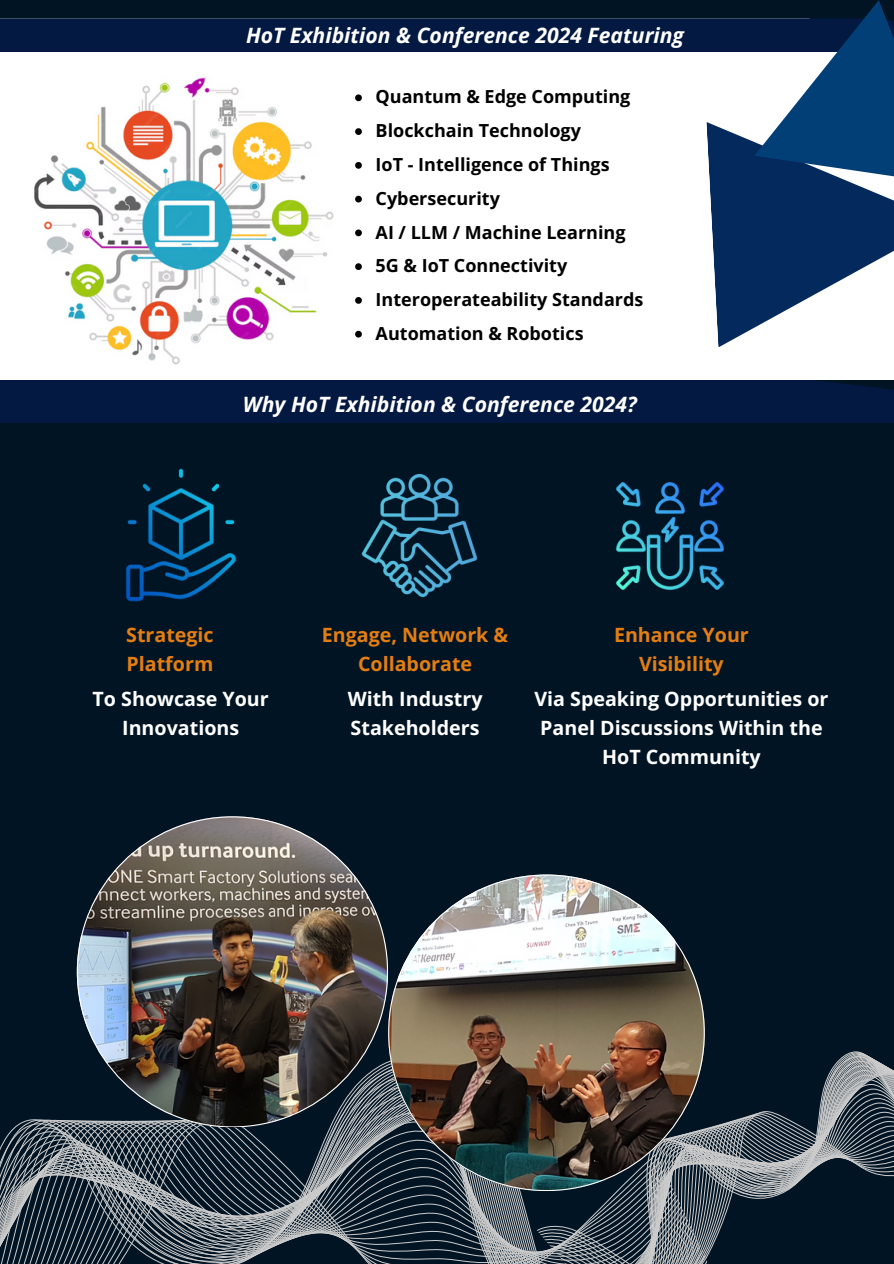
<style>
.page{position:relative;width:894px;height:1264px;background:#fff}
.page>*{position:absolute;margin:0;border:0;box-sizing:border-box;transform-origin:0 0}
.t1{font:italic 700 21.15px "Open Sans";color:#fff}
.t2{font:700 19.65px/29.2px "Open Sans";color:#fff;text-align:center}
.t3{font:700 19.65px/29.2px "Open Sans";color:#e57e11;text-align:center}
.t4{font:700 18px "Open Sans";color:#000}
</style>
<div class="page">
<div style="left:0;top:0;width:893px;height:1263px;background:#011424"></div>
<div style="left:0;top:380px;width:893px;height:43px;background:#031942"></div>
<img style="left:125px;top:468px;width:112px;height:134px">
<img style="left:361px;top:475px;width:117px;height:121px">
<img style="left:616px;top:482px;width:107px;height:107px">
<div style="left:0;top:18px;width:893px;height:362px;background:#fff"></div>
<img style="left:34px;top:77px;width:300px;height:288px">
<div style="left:0;top:18px;width:893px;height:34px;background:#031942"></div>
<svg style="left:706px;top:0;width:187px;height:347px"></svg>
<svg style="left:355px;top:94px;width:7px;height:7px"></svg>
<svg style="left:355px;top:128px;width:7px;height:7px"></svg>
<svg style="left:355px;top:162px;width:7px;height:7px"></svg>
<svg style="left:355px;top:196px;width:7px;height:6px"></svg>
<svg style="left:355px;top:229px;width:7px;height:7px"></svg>
<svg style="left:355px;top:263px;width:7px;height:7px"></svg>
<svg style="left:355px;top:297px;width:7px;height:7px"></svg>
<svg style="left:355px;top:331px;width:7px;height:6px"></svg>
<svg style="left:742px;top:1051px;width:151px;height:148px"></svg>
<svg style="left:0;top:954px;width:742px;height:309px"></svg>
<img style="left:77px;top:816px;width:310px;height:310px">
<img style="left:388px;top:874px;width:316px;height:316px">
<h1 class="t1" style="left:246px;top:21px;width:439px">HoT Exhibition &amp; Conference 2024 Featuring</h1>
<p class="t4" style="left:375px;top:84px;width:256px">Quantum &amp; Edge Computing</p>
<h1 class="t4" style="left:375px;top:118px;width:207px">Blockchain Technology</h1>
<h1 class="t4" style="left:375px;top:152px;width:235px">IoT - Intelligence of Things</h1>
<p class="t4" style="left:375px;top:185px;width:126px">Cybersecurity</p>
<p class="t4" style="left:375px;top:219px;width:251px">AI / LLM / Machine Learning</p>
<h1 class="t4" style="left:375px;top:253px;width:193px">5G &amp; IoT Connectivity</h1>
<h1 class="t4" style="left:375px;top:287px;width:269px">Interoperateability Standards</h1>
<h1 class="t4" style="left:375px;top:320px;width:209px">Automation &amp; Robotics</h1>
<h1 class="t1" style="left:243px;top:389px;width:395px">Why HoT Exhibition &amp; Conference 2024?</h1>
<p class="t3" style="left:126px;top:619px;width:89px;text-align:left">Strategic<br>Platform</p>
<p class="t3" style="left:322px;top:619px;width:188px">Engage, Network &amp;<br>Collaborate</p>
<p class="t3" style="left:614px;top:619px;width:136px">Enhance Your<br>Visibility</p>
<p class="t2" style="left:93px;top:683px;width:178px">To Showcase Your<br>Innovations</p>
<p class="t2" style="left:347px;top:683px;width:136px;text-align:left">With Industry<br>Stakeholders</p>
<p class="t2" style="left:534px;top:683px;width:295px">Via Speaking Opportunities or<br>Panel Discussions Within the<br>HoT Community</p>
</div>
